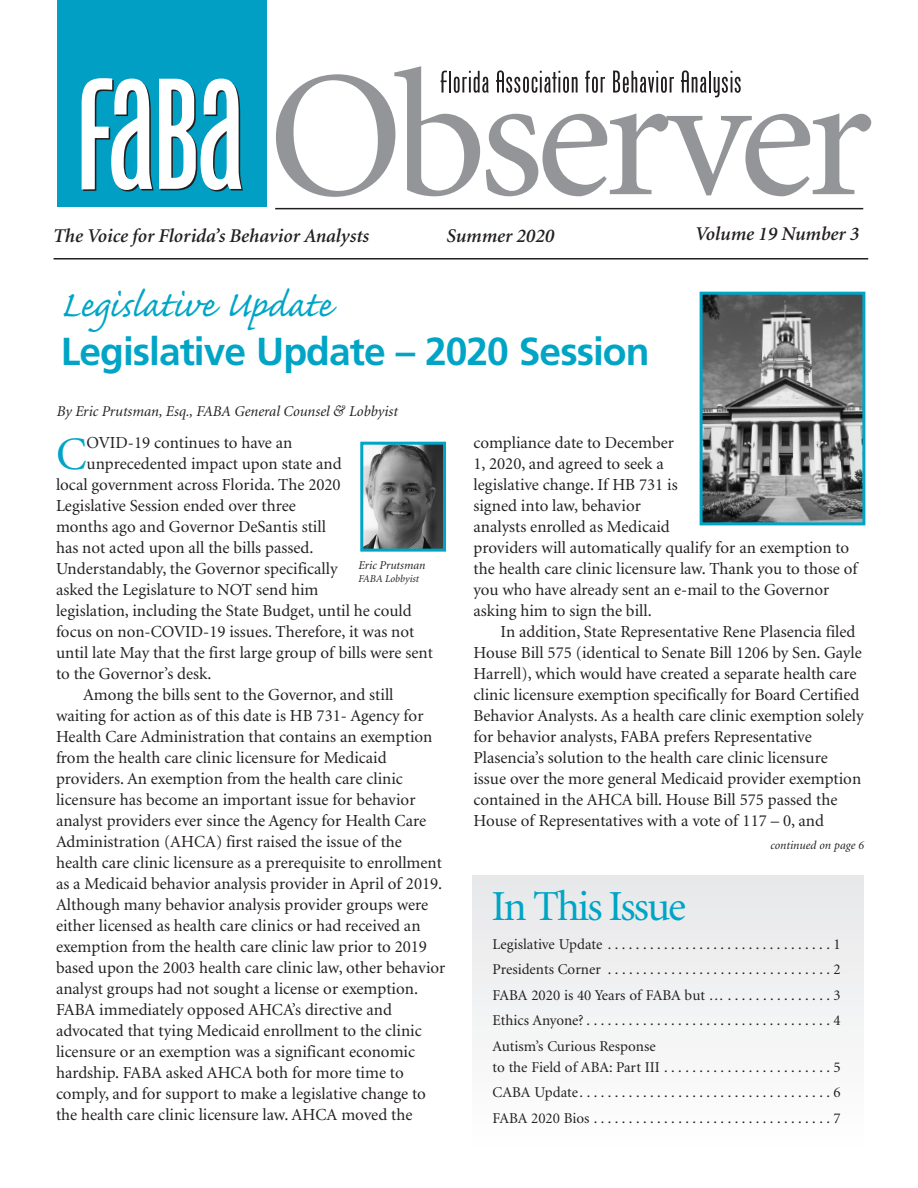
<style>
.page{position:relative;width:918px;height:1188px;background:#fff}
.page>*{position:absolute;margin:0;border:0;box-sizing:border-box;transform-origin:0 0}
.t1{font:46.5px "Caflisch Script";color:#00a5c6}
.t2{font:46.5px "Minion";color:#00a5c6}
.t3{font:42.9px "Minion";letter-spacing:-.045em;color:#00a5c6}
.t4{font:700 39px "Frutiger";letter-spacing:-.025em;color:#00a5c6}
.t5{font:italic 600 19.5px "Minion";color:#231f20}
.t6{font:16.8px/21px "Minion";color:#231f20}
.t7{font:15px/25.5px "Minion";color:#231f20;text-align:justify}
.t8{font:italic 15px "Minion";color:#231f20}
.t9{font:italic 12px "Minion";color:#231f20}
.t10{font:italic 10.5px "Minion";color:#231f20}
.s1{font-family:"Goudy Std"}
</style>
<div class="page">
<hr style="left:54px;top:258px;width:814px;height:2px;background:#231f20">
<div style="left:57px;top:0;width:210px;height:207px;background:#009fc3"></div>
<svg style="left:81px;top:78px;width:162px;height:114px"></svg>
<hr style="left:275px;top:208px;width:588px;height:1px;background:#231f20">
<svg style="left:276px;top:66px;width:595px;height:131px"></svg>
<img style="left:704px;top:296px;width:157px;height:225px">
<div style="left:700px;top:292px;width:165px;height:233px;border:3px solid #00a5c6"></div>
<img style="left:364px;top:446px;width:78px;height:102px">
<div style="left:360px;top:442px;width:86px;height:110px;border:3px solid #00a5c6"></div>
<div style="left:473px;top:875px;width:391px;height:274px;background:#f2f3f4"></div>
<p class="t5" style="left:53px;top:228px;width:317px">The Voice for Florida’s Behavior Analysts</p>
<p class="t5" style="left:446px;top:228px;width:110px">Summer 2020</p>
<p class="t5" style="left:695px;top:226px;width:166px">Volume 19 Number 3</p>
<h1 class="t1" style="left:61px;top:287px;width:272px">Legislative Update</h1>
<h3 class="t4" style="left:61px;top:334px;width:590px">Legislative Update – 2020 Session</h3>
<p class="t8" style="left:57px;top:406px;width:342px">By Eric Prutsman, Esq., FABA General Counsel <span class="s1">&amp;</span> Lobbyist</p>
<h1 class="t2" style="left:56px;top:436px;width:32px">C</h1>
<p class="t6" style="left:87px;top:433px;width:207px">OVID-19 continues to have an</p>
<p class="t6" style="left:87px;top:454px;width:257px">unprecedented impact upon state and</p>
<p class="t6" style="left:56px;top:475px;width:286px">local government across Florida. The 2020</p>
<p class="t6" style="left:56px;top:496px;width:241px">Legislative Session ended over three</p>
<p class="t6" style="left:56px;top:517px;width:271px">months ago and Governor DeSantis still</p>
<p class="t6" style="left:56px;top:538px;width:259px">has not acted upon all the bills passed.</p>
<p class="t6" style="left:56px;top:559px;width:283px">Understandably, the Governor specifically</p>
<p class="t6" style="left:56px;top:580px;width:264px">asked the Legislature to NOT send him</p>
<p class="t6" style="left:56px;top:601px;width:357px">legislation, including the State Budget, until he could</p>
<p class="t6" style="left:56px;top:622px;width:360px">focus on non-COVID-19 issues. Therefore, it was not</p>
<p class="t6" style="left:56px;top:643px;width:379px">until late May that the first large group of bills were sent</p>
<p class="t6" style="left:56px;top:664px;width:157px">to the Governor’s desk.</p>
<p class="t6" style="left:83px;top:685px;width:312px">Among the bills sent to the Governor, and still</p>
<p class="t6" style="left:56px;top:706px;width:369px">waiting for action as of this date is HB 731- Agency for</p>
<p class="t6" style="left:56px;top:727px;width:378px">Health Care Administration that contains an exemption</p>
<p class="t6" style="left:56px;top:748px;width:332px">from the health care clinic licensure for Medicaid</p>
<p class="t6" style="left:56px;top:769px;width:348px">providers. An exemption from the health care clinic</p>
<p class="t6" style="left:56px;top:790px;width:361px">licensure has become an important issue for behavior</p>
<p class="t6" style="left:56px;top:811px;width:372px">analyst providers ever since the Agency for Health Care</p>
<p class="t6" style="left:56px;top:832px;width:347px">Administration (AHCA) first raised the issue of the</p>
<p class="t6" style="left:56px;top:853px;width:388px">health care clinic licensure as a prerequisite to enrollment</p>
<p class="t6" style="left:56px;top:874px;width:388px">as a Medicaid behavior analysis provider in April of 2019.</p>
<p class="t6" style="left:56px;top:895px;width:374px">Although many behavior analysis provider groups were</p>
<p class="t6" style="left:56px;top:916px;width:366px">either licensed as health care clinics or had received an</p>
<p class="t6" style="left:56px;top:937px;width:373px">exemption from the health care clinic law prior to 2019</p>
<p class="t6" style="left:56px;top:958px;width:391px">based upon the 2003 health care clinic law, other behavior</p>
<p class="t6" style="left:56px;top:979px;width:364px">analyst groups had not sought a license or exemption.</p>
<p class="t6" style="left:56px;top:1000px;width:337px">FABA immediately opposed AHCA’s directive and</p>
<p class="t6" style="left:56px;top:1021px;width:367px">advocated that tying Medicaid enrollment to the clinic</p>
<p class="t6" style="left:56px;top:1042px;width:361px">licensure or an exemption was a significant economic</p>
<p class="t6" style="left:56px;top:1063px;width:349px">hardship. FABA asked AHCA both for more time to</p>
<p class="t6" style="left:56px;top:1084px;width:371px">comply, and for support to make a legislative change to</p>
<p class="t6" style="left:56px;top:1105px;width:358px">the health care clinic licensure law. AHCA moved the</p>
<p class="t9" style="left:358px;top:561px;width:68px">Eric Prutsman</p>
<p class="t10" style="left:358px;top:575px;width:62px">FABA Lobbyist</p>
<p class="t6" style="left:474px;top:433px;width:385px">compliance date to December<br>1, 2020, and agreed to seek a<br>legislative change. If HB 731 is<br>signed into law, behavior<br>analysts enrolled as Medicaid<br>providers will automatically qualify for an exemption to the health care clinic licensure law. Thank you to those of you who have already sent an e-mail to the Governor asking him to sign the bill.</p>
<p class="t6" style="left:474px;top:622px;width:392px;text-indent:27px">In addition, State Representative Rene Plasencia filed House Bill 575 (identical to Senate Bill 1206 by Sen. Gayle Harrell), which would have created a separate health care clinic licensure exemption specifically for Board Certified Behavior Analysts. As a health care clinic exemption solely for behavior analysts, FABA prefers Representative Plasencia’s solution to the health care clinic licensure issue over the more general Medicaid provider exemption contained in the AHCA bill. House Bill 575 passed the House of Representatives with a vote of 117 – 0, and</p>
<h2 class="t3" style="left:492px;top:890px;width:196px">In This Issue</h2>
<p class="t9" style="left:770px;top:841px;width:95px">continued on page 6</p>
<p class="t7" style="left:493px;top:933px;width:350px">Legislative Update . . . . . . . . . . . . . . . . . . . . . . . . . . . . . . . . 1<br>Presidents Corner . . . . . . . . . . . . . . . . . . . . . . . . . . . . . . . . 2<br>FABA 2020 is 40 Years of FABA but … . . . . . . . . . . . . . . . 3<br>Ethics Anyone? . . . . . . . . . . . . . . . . . . . . . . . . . . . . . . . . . . . 4<br>Autism’s Curious Response</p>
<p class="t7" style="left:493px;top:1056px;width:349px">to the Field of ABA: Part III . . . . . . . . . . . . . . . . . . . . . . . . 5<br>CABA Update. . . . . . . . . . . . . . . . . . . . . . . . . . . . . . . . . . . . 6<br>FABA 2020 Bios . . . . . . . . . . . . . . . . . . . . . . . . . . . . . . . . . . 7</p>
</div>
